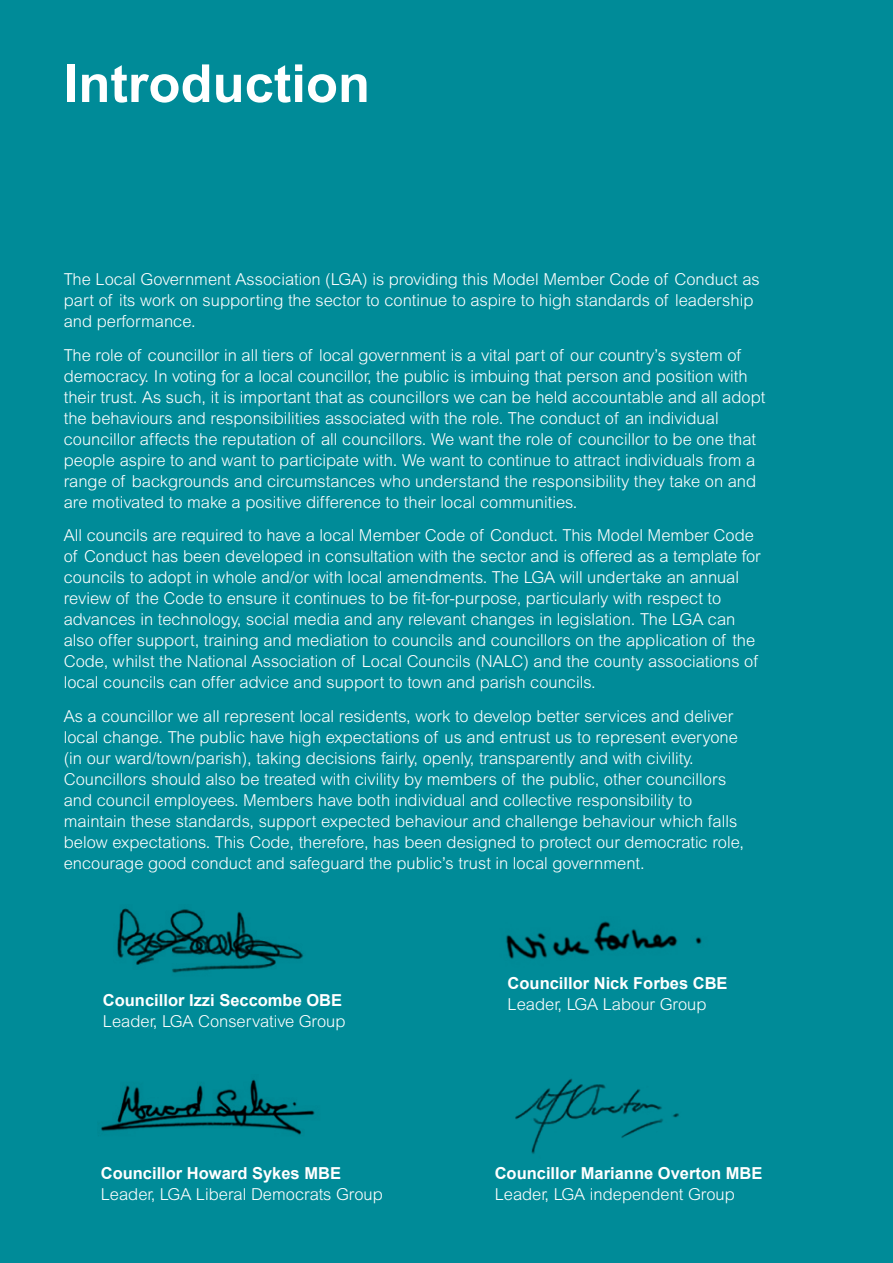
<style>
.page{position:relative;width:893px;height:1263px;background:#008b98}
.page>*{position:absolute;margin:0;border:0;box-sizing:border-box;transform-origin:0 0}
.A4_Heading{font:700 52.5px "Arial";color:#fff}
.A4_Body{font:300 16.5px/21px "Arial MT Std";color:#fff}
.A4_Body-2{font:700 16.5px/21px "Arial";color:#fff}
.s1{font-family:"Arial";font-weight:700}
.s2{font-family:"Arial MT Std";font-weight:300}
</style>
<div class="page">
<img style="left:101px;top:1079px;width:214px;height:56px">
<img style="left:515px;top:1078px;width:164px;height:76px">
<img style="left:117px;top:908px;width:186px;height:65px">
<img style="left:506px;top:921px;width:196px;height:38px">
<p class="A4_Heading" style="left:64px;top:49px;width:308px">Introduction</p>
<p class="A4_Body" style="left:64px;top:268px;width:698px">The Local Government Association (LGA) is providing this Model Member Code of Conduct as part of its work on supporting the sector to continue to aspire to high standards of leadership and performance.</p>
<p class="A4_Body" style="left:64px;top:344px;width:703px">The role of councillor in all tiers of local government is a vital part of our country’s system of democracy. In voting for a local councillor, the public is imbuing that person and position with their trust. As such, it is important that as councillors we can be held accountable and all adopt the behaviours and responsibilities associated with the role. The conduct of an individual councillor affects the reputation of all councillors. We want the role of councillor to be one that people aspire to and want to participate with. We want to continue to attract individuals from a range of backgrounds and circumstances who understand the responsibility they take on and are motivated to make a positive difference to their local communities.</p>
<p class="A4_Body" style="left:64px;top:525px;width:698px">All councils are required to have a local Member Code of Conduct. This Model Member Code of Conduct has been developed in consultation with the sector and is offered as a template for councils to adopt in whole and/or with local amendments. The LGA will undertake an annual review of the Code to ensure it continues to be fit-for-purpose, particularly with respect to advances in technology, social media and any relevant changes in legislation. The LGA can also offer support, training and mediation to councils and councillors on the application of the Code, whilst the National Association of Local Councils (NALC) and the county associations of local councils can offer advice and support to town and parish councils.</p>
<p class="A4_Body" style="left:64px;top:706px;width:682px">As a councillor we all represent local residents, work to develop better services and deliver local change. The public have high expectations of us and entrust us to represent everyone (in our ward/town/parish), taking decisions fairly, openly, transparently and with civility.<br>Councillors should also be treated with civility by members of the public, other councillors and council employees. Members have both individual and collective responsibility to maintain these standards, support expected behaviour and challenge behaviour which falls below expectations. This Code, therefore, has been designed to protect our democratic role, encourage good conduct and safeguard the public’s trust in local government.</p>
<p class="A4_Body" style="left:103px;top:989px;width:244px"><span class="s1">Councillor Izzi Seccombe OBE<br></span>Leader, LGA Conservative Group</p>
<p class="A4_Body-2" style="left:508px;top:973px;width:222px">Councillor Nick Forbes CBE<br><span class="s2">Leader, LGA Labour Group</span></p>
<p class="A4_Body" style="left:101px;top:1163px;width:284px"><span class="s1">Councillor Howard Sykes MBE<br></span>Leader, LGA Liberal Democrats Group</p>
<p class="A4_Body-2" style="left:495px;top:1164px;width:269px">Councillor Marianne Overton MBE<br><span class="s2">Leader, LGA independent Group</span></p>
</div>
